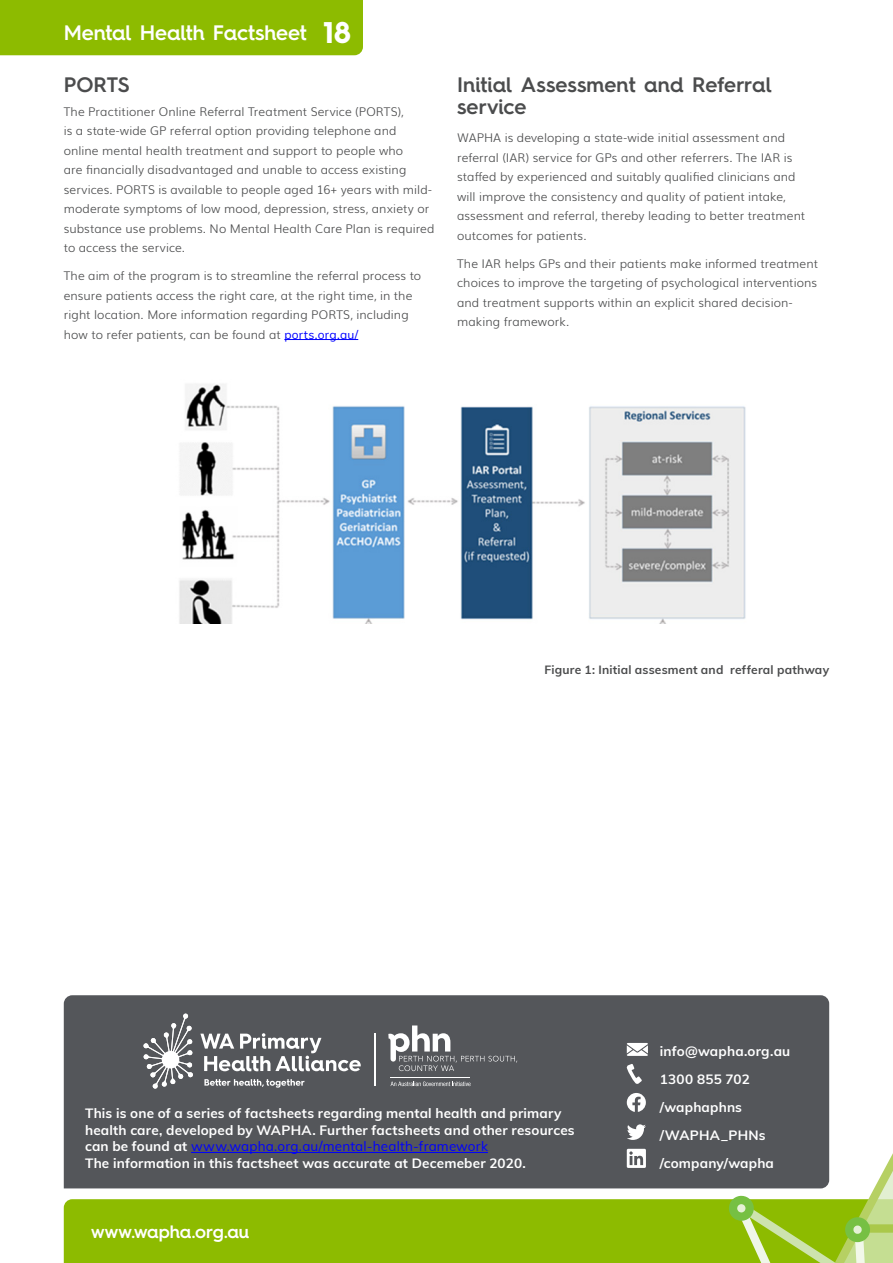
<style>
.page{position:relative;width:893px;height:1263px;background:#fff}
.page>*{position:absolute;margin:0;border:0;box-sizing:border-box;transform-origin:0 0}
.t1{font:600 21px/22.5px "Hurme Geometric Sans 4";color:#4b4c4d}
.t2{font:600 21px "Hurme Geometric Sans 4";letter-spacing:-.01em;color:#fff}
.t3{font:600 18px "Hurme Geometric Sans 4";letter-spacing:-.005em;color:#fff}
.t4{font:700 13.5px/16.5px "Muli";letter-spacing:.01em;color:#fff}
.t5{font:300 12px/19.5px "Muli";letter-spacing:.005em;color:#4b4c4d}
.t6{font:700 12px "Muli";letter-spacing:.015em;color:#4b4c4d}
.s1{font-weight:700;font-size:30px}
.s2{font-weight:700;font-size:27px}
.s3{font-weight:400;color:#00f}
</style>
<div class="page">
<div style="left:64px;top:1199px;width:664px;height:64px;background:#8dbb00"></div>
<svg style="left:728px;top:1127px;width:165px;height:136px"></svg>
<div style="left:0;top:0;width:363px;height:55px;background:#8dbb00"></div>
<hr style="left:284px;top:339px;width:74px;height:1px;background:#00f">
<div style="left:64px;top:11px;width:292px;height:35px;background:#8dbb00"></div>
<div style="left:64px;top:995px;width:765px;height:193px;background:#54565a"></div>
<hr style="left:191px;top:1152px;width:297px;height:1px;background:#00f">
<svg style="left:627px;top:1043px;width:21px;height:13px"></svg>
<svg style="left:626px;top:1064px;width:16px;height:20px"></svg>
<svg style="left:627px;top:1093px;width:19px;height:19px"></svg>
<svg style="left:627px;top:1124px;width:19px;height:16px"></svg>
<svg style="left:627px;top:1149px;width:19px;height:19px"></svg>
<svg style="left:143px;top:1013px;width:50px;height:75px"></svg>
<svg style="left:388px;top:1025px;width:129px;height:46px;background:#707275"></svg>
<svg style="left:390px;top:1081px;width:81px;height:5px"></svg>
<hr style="left:390px;top:1077px;width:80px;height:1px;background:#fff">
<hr style="left:374px;top:1034px;width:1px;height:52px;background:#fff">
<svg style="left:200px;top:1033px;width:161px;height:38px"></svg>
<svg style="left:204px;top:1079px;width:100px;height:9px"></svg>
<img style="left:179px;top:384px;width:567px;height:240px">
<h1 class="t2" style="left:64px;top:18px;width:289px">Mental Health Factsheet <span class="s1">18</span></h1>
<h2 class="t3" style="left:64px;top:20px;width:236px">Mental Health Factsheet <span class="s2">1</span></h2>
<p class="t1" style="left:64px;top:73px;width:68px">PORTS</p>
<p class="t5" style="left:64px;top:101px;width:372px">The Practitioner Online Referral Treatment Service (PORTS),<br>is a state-wide GP referral option providing telephone and<br>online mental health treatment and support to people who<br>are financially disadvantaged and unable to access existing services. PORTS is available to people aged 16+ years with mild&shy;moderate symptoms of low mood, depression, stress, anxiety or substance use problems. No Mental Health Care Plan is required to access the service.</p>
<p class="t5" style="left:64px;top:265px;width:359px">The aim of the program is to streamline the referral process to ensure patients access the right care, at the right time, in the right location. More information regarding PORTS, including how to refer patients, can be found at <span class="s3">ports.org.au/</span></p>
<p class="t1" style="left:457px;top:73px;width:316px">Initial Assessment and Referral service</p>
<p class="t5" style="left:457px;top:127px;width:350px">WAPHA is developing a state-wide initial assessment and referral (IAR) service for GPs and other referrers. The IAR is staffed by experienced and suitably qualified clinicians and will improve the consistency and quality of patient intake, assessment and referral, thereby leading to better treatment outcomes for patients.</p>
<p class="t5" style="left:457px;top:253px;width:362px">The IAR helps GPs and their patients make informed treatment choices to improve the targeting of psychological interventions and treatment supports within an explicit shared decision&shy;making framework.</p>
<p class="t6" style="left:544px;top:661px;width:286px">Figure 1: Initial assesment and refferal pathway</p>
<p class="t4" style="left:85px;top:1105px;width:491px">This is one of a series of factsheets regarding mental health and primary health care, developed by WAPHA. Further factsheets and other resources can be found at <span class="s3">www.wapha.org.au/mental-health-framework<br></span>The information in this factsheet was accurate at Decemeber 2020.</p>
<h2 class="t3" style="left:91px;top:1219px;width:160px">www.wapha.org.au</h2>
<p class="t4" style="left:660px;top:1042px;width:132px">info@wapha.org.au</p>
<p class="t4" style="left:660px;top:1070px;width:91px">1300 855 702</p>
<p class="t4" style="left:660px;top:1098px;width:84px">/waphaphns</p>
<p class="t4" style="left:660px;top:1126px;width:107px">/WAPHA_PHNs</p>
<p class="t4" style="left:660px;top:1154px;width:116px">/company/wapha</p>
</div>
